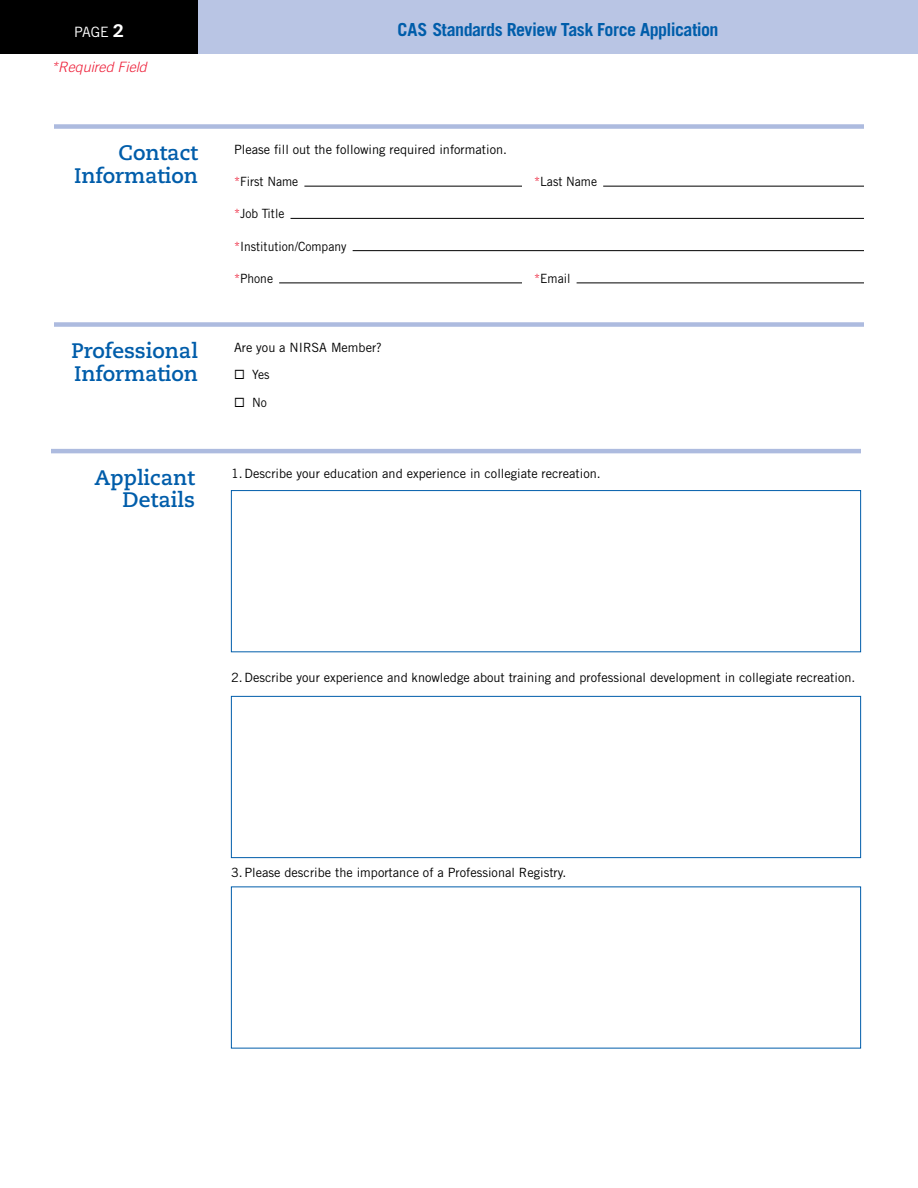
<style>
.page{position:relative;width:918px;height:1188px;background:#fff}
.page>*{position:absolute;margin:0;border:0;box-sizing:border-box;transform-origin:0 0}
.t1{font:700 21px/22.5px "Caecilia";color:#005daa;text-align:right}
.t2{font:700 18px "Trade Gothic";letter-spacing:-.03em;color:#005daa}
.t3{font:italic 300 14.25px "Trade Gothic";color:#ed1b35}
.t4{font:14.25px "Trade Gothic";color:#fff}
.t5{font:12.75px "Trade Gothic";color:#000}
.t6{font:12.75px "Trade Gothic";color:#000;scale:.95 1}
.s1{font-family:"Caecilia";font-weight:800;font-size:18px}
.s2{color:#ed1b35}
</style>
<div class="page">
<div style="left:0;top:0;width:918px;height:54px;background:#b9c5e4"></div>
<div style="left:0;top:0;width:198px;height:54px;background:#000"></div>
<div style="left:54px;top:322px;width:810px;height:5px;background:#adbbdf"></div>
<div style="left:54px;top:124px;width:810px;height:5px;background:#adbbdf"></div>
<hr style="left:304px;top:186px;width:218px;height:1px;background:#000">
<hr style="left:603px;top:186px;width:261px;height:1px;background:#000">
<hr style="left:291px;top:218px;width:573px;height:1px;background:#000">
<hr style="left:353px;top:250px;width:511px;height:1px;background:#000">
<hr style="left:279px;top:283px;width:243px;height:1px;background:#000">
<hr style="left:577px;top:283px;width:287px;height:1px;background:#000">
<hr style="left:51px;top:449px;width:810px;height:4px;background:#adbbdf">
<div style="left:231px;top:490px;width:630px;height:162px;background:#fff;border:1px solid #005daa"></div>
<div style="left:231px;top:696px;width:630px;height:162px;background:#fff;border:1px solid #005daa"></div>
<p class="t4" style="left:74px;top:23px;width:51px">PAGE <span class="s1">2</span></p>
<p class="t3" style="left:51px;top:58px;width:97px">*Required Field</p>
<h2 class="t2" style="left:397px;top:19px;width:323px">CAS Standards Review Task Force Application</h2>
<h1 class="t1" style="left:74px;top:142px;width:125px">Contact<br>Information</h1>
<p class="t5" style="left:234px;top:142px;width:275px">Please fill out the following required information.</p>
<p class="t6" style="left:234px;top:174px;width:69px"><span class="s2">*</span>First Name</p>
<p class="t6" style="left:534px;top:174px;width:68px"><span class="s2">*</span>Last Name</p>
<p class="t6" style="left:234px;top:206px;width:55px"><span class="s2">*</span>Job Title</p>
<p class="t6" style="left:234px;top:238px;width:120px"><span class="s2">*</span>Institution/Company</p>
<p class="t6" style="left:234px;top:271px;width:43px"><span class="s2">*</span>Phone</p>
<p class="t6" style="left:534px;top:271px;width:40px"><span class="s2">*</span>Email</p>
<h1 class="t1" style="left:71px;top:340px;width:128px;text-align:left">Professional<br>Information</h1>
<p class="t5" style="left:234px;top:340px;width:149px">Are you a NIRSA Member?</p>
<p class="t6" style="left:234px;top:367px;width:39px">◻ Yes</p>
<p class="t6" style="left:234px;top:395px;width:36px">◻ No</p>
<h1 class="t1" style="left:95px;top:467px;width:102px">Applicant<br>Details</h1>
<p class="t5" style="left:231px;top:466px;width:371px">1.Describe your education and experience in collegiate recreation.</p>
<p class="t5" style="left:231px;top:670px;width:626px">2.Describe your experience and knowledge about training and professional development in collegiate recreation.</p>
<p class="t5" style="left:231px;top:865px;width:337px">3.Please describe the importance of a Professional Registry.</p>
</div>
